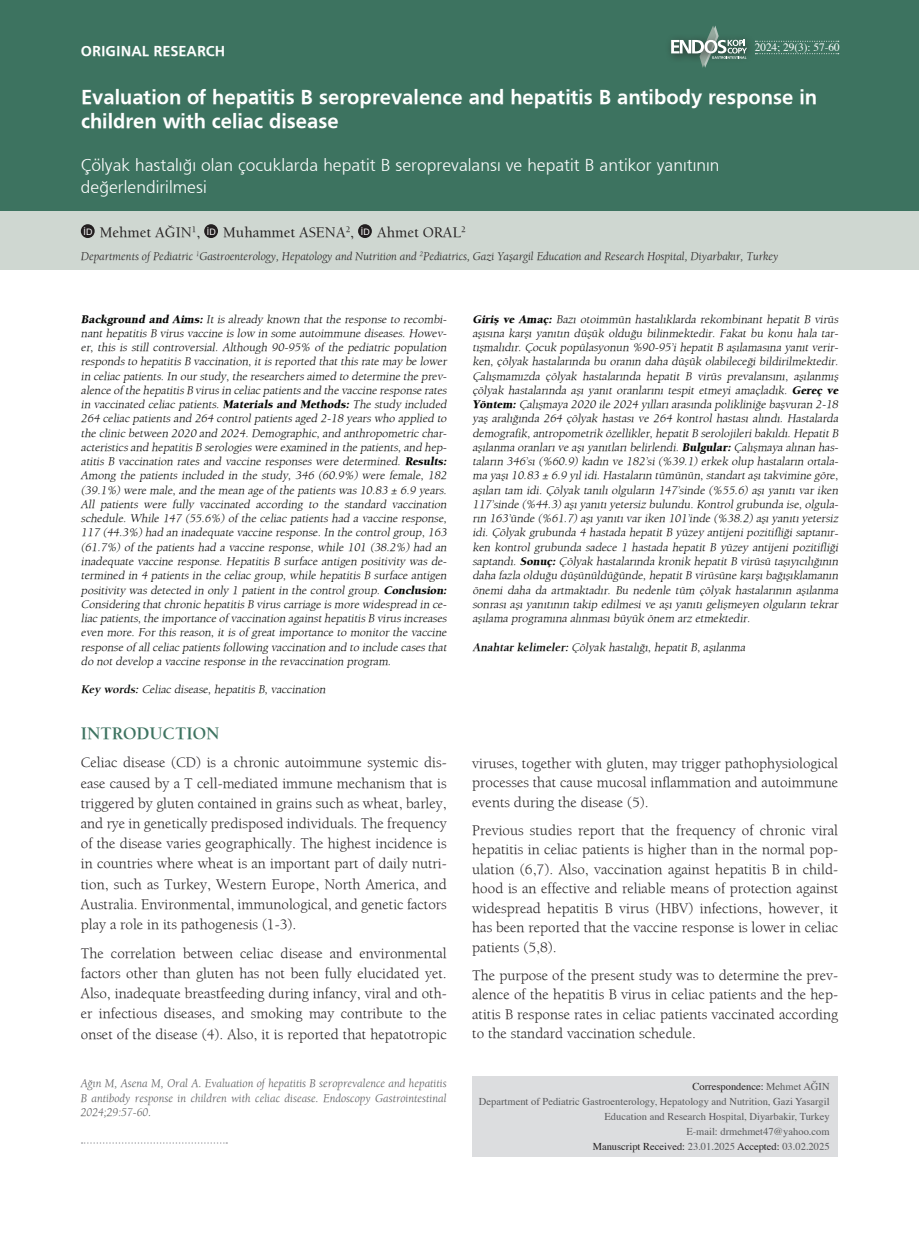
<style>
.page{position:relative;width:919px;height:1238px;background:#fff}
.page>*{position:absolute;margin:0;border:0;box-sizing:border-box;transform-origin:0 0}
.t1{font:700 21px/24px "Fruga Sans";color:#fff}
.t2{font:300 18px/21.6px "Fruga Sans";color:#fff}
.t3{font:700 18px "Berkeley";color:#3d7360}
.t4{font:300 15px/20.2px "Berkeley";color:#231f20;text-align:justify}
.t5{font:500 15px "Berkeley";color:#231f20}
.t6{font:700 15px "Fruga Sans";color:#fff}
.t7{font:italic 300 12px/14.2px "Berkeley";color:#040503;text-align:justify}
.t8{font:italic 300 12px/14.4px "Berkeley";color:#57585a;text-align:justify}
.t9{font:italic 300 12px "Berkeley";color:#231f20}
.t10{font:11.25px "Times";color:#fff}
.t11{font:10.5px/15px "Times";color:#57585a;text-align:right}
.s1{font-family:"Microsoft Sans Serif";font-weight:400;font-size:8.85px;color:#fff}
.s2{font-weight:900}
.s3{font-weight:700}
.s4{color:#231f20}
</style>
<div class="page">
<div style="left:0;top:0;width:918px;height:211px;background:#3d7360"></div>
<div style="left:0;top:211px;width:918px;height:59px;background:#cfd7d1"></div>
<svg style="left:756px;top:41px;width:82px;height:1px"></svg>
<svg style="left:756px;top:53px;width:82px;height:1px"></svg>
<div style="left:472px;top:1076px;width:366px;height:81px;background:#dcdddf"></div>
<svg style="left:671px;top:26px;width:76px;height:42px"></svg>
<svg style="left:82px;top:1142px;width:145px;height:1px"></svg>
<div style="left:81px;top:224px;width:14px;height:14px;background:#231f20;border-radius:50%"></div>
<div style="left:204px;top:224px;width:14px;height:14px;background:#231f20;border-radius:50%"></div>
<div style="left:358px;top:224px;width:14px;height:14px;background:#231f20;border-radius:50%"></div>
<p class="t6" style="left:81px;top:42px;width:146px">ORIGINAL RESEARCH</p>
<p class="t10" style="left:754px;top:40px;width:86px">2024; 29(3): 57-60</p>
<h1 class="t1" style="left:81px;top:85px;width:737px">Evaluation of hepatitis B seroprevalence and hepatitis B antibody response in children with celiac disease</h1>
<h2 class="t2" style="left:81px;top:154px;width:640px">Çölyak hastalığı olan çocuklarda hepatit B seroprevalansı ve hepatit B antikor yanıtının değerlendirilmesi</h2>
<p class="t5" style="left:84px;top:223px;width:383px"><span class="s1">İD</span> Mehmet AĞIN<sup>1</sup>, <span class="s1">İD</span> Muhammet ASENA<sup>2</sup>, <span class="s1">İD</span> Ahmet ORAL<sup>2</sup></p>
<p class="t9" style="left:81px;top:248px;width:699px">Departments of Pediatric <sup>1</sup>Gastroenterology, Hepatology and Nutrition and <sup>2</sup>Pediatrics, Gazi Yaşargil Education and Research Hospital, Diyarbakır, Turkey</p>
<p class="t7" style="left:81px;top:311px;width:370px"><span class="s2">Background and Aims:</span> It is already known that the response to recombi&shy;nant hepatitis B virus vaccine is low in some autoimmune diseases. Howev&shy;er, this is still controversial. Although 90-95% of the pediatric population respondsto hepatitisB vaccination,itisreported thatthisrate may be lower in celiac patients.In ourstudy,the researchersaimed to determine the prev&shy;alence of the hepatitisB virusin celiac patientsand the vaccine response rates in vaccinated celiac patients. <span class="s2">Materials and Methods:</span> The study included 264 celiac patientsand 264 controlpatientsaged 2-18 yearswho applied to the clinic between 2020 and 2024.Demographic,and anthropometric char&shy;acteristicsand hepatitisB serologieswere examined in the patients,and hep&shy;atitis B vaccination rates and vaccine responses were determined. <span class="s2">Results:<br></span>Among the patients included in the study, 346 (60.9%) were female, 182 (39.1%)were male,and the mean age of the patientswas10.83 ± 6.9 years.<br>All patients were fully vaccinated according to the standard vaccination schedule. While 147 (55.6%) of the celiac patients had a vaccine response, 117 (44.3%)had an inadequate vaccine response.In the controlgroup,163 (61.7%) of the patients had a vaccine response, while 101 (38.2%) had an inadequate vaccine response. Hepatitis B surface antigen positivity was de&shy;termined in 4 patients in the celiac group, while hepatitis B surface antigen positivity was detected in only 1 patient in the control group. <span class="s2">Conclusion:<br></span>Considering thatchronic hepatitisB viruscarriage ismore widespread in ce&shy;liac patients,the importance of vaccination againsthepatitisB virusincreases even more. For this reason, it is of great importance to monitor the vaccine response of allceliac patientsfollowing vaccination and to include casesthat do notdevelop a vaccine response in the revaccination program.</p>
<p class="t7" style="left:81px;top:682px;width:248px"><span class="s3">Key words:</span> Celiac disease,hepatitisB,vaccination</p>
<h2 class="t3" style="left:81px;top:722px;width:140px">INTRODUCTION</h2>
<p class="t4" style="left:81px;top:752px;width:367px">Celiac disease (CD) is a chronic autoimmune systemic dis&shy;ease caused by a T cell-mediated immune mechanism that is triggered by gluten contained in grains such as wheat, barley, and rye in genetically predisposed individuals. The frequency of the disease varies geographically. The highest incidence is in countries where wheat is an important part of daily nutri&shy;tion, such as Turkey, Western Europe, North America, and Australia. Environmental, immunological, and genetic factors play a role in its pathogenesis (1-3).</p>
<p class="t4" style="left:81px;top:942px;width:367px">The correlation between celiac disease and environmental factors other than gluten has not been fully elucidated yet.<br>Also, inadequate breastfeeding during infancy, viral and oth&shy;er infectious diseases, and smoking may contribute to the onset of the disease (4). Also, it is reported that hepatotropic</p>
<p class="t8" style="left:81px;top:1076px;width:367px">Ağın M, Asena M, Oral A. Evaluation of hepatitis B seroprevalence and hepatitis B antibody response in children with celiac disease. Endoscopy Gastrointestinal 2024;29:57-60.</p>
<p class="t7" style="left:472px;top:311px;width:370px"><span class="s2">Giriş ve Amaç:</span> Bazı otoimmün hastalıklarda rekombinant hepatit B virüs aşısına karşı yanıtın düşük olduğu bilinmektedir. Fakat bu konu hala tar&shy;tışmalıdır. Çocuk popülasyonun %90-95’i hepatit B aşılamasına yanıt verir&shy;ken, çölyak hastalarında bu oranın daha düşük olabileceği bildirilmektedir.<br>Çalışmamızda çölyak hastalarında hepatit B virüs prevalansını, aşılanmış çölyak hastalarında aşı yanıt oranlarını tespit etmeyi amaçladık. <span class="s2">Gereç ve Yöntem:</span> Çalışmaya 2020 ile 2024 yıllarıarasında polikliniğe başvuran 2-18 yaş aralığında 264 çölyak hastası ve 264 kontrol hastası alındı. Hastalarda demografik,antropometrik özellikler,hepatitB seroloj ileribakıldı.HepatitB aşılanma oranlarıve aşıyanıtlarıbelirlendi.<span class="s2">Bulgular:</span>Çalışmaya alınan has&shy;taların 346’sı (%60.9) kadın ve 182’si (%39.1) erkek olup hastaların ortala&shy;ma yaşı10.83 ± 6.9 yılidi.Hastaların tümünün,standartaşıtakvimine göre, aşıları tam idi. Çölyak tanılı olguların 147’sinde (%55.6) aşı yanıtı var iken 117’sinde (%44.3)aşıyanıtıyetersiz bulundu.Kontrolgrubunda ise,olgula&shy;rın 163’ünde (%61.7)aşıyanıtıvariken 101’inde (%38.2)aşıyanıtıyetersiz idi. Çölyak grubunda 4 hastada hepatit B yüzey antij eni pozitifliği saptanır&shy;ken kontrol grubunda sadece 1 hastada hepatit B yüzey antij eni pozitifliği saptandı. <span class="s2">Sonuç:</span> Çölyak hastalarında kronik hepatit B virüsü taşıyıcılığının daha fazla olduğu düşünüldüğünde,hepatitB virüsüne karşıbağışıklamanın önemi daha da artmaktadır. Bu nedenle tüm çölyak hastalarının aşılanma sonrası aşı yanıtının takip edilmesi ve aşı yanıtı gelişmeyen olguların tekrar aşılama programına alınmasıbüyük önem arz etmektedir.</p>
<p class="t7" style="left:472px;top:639px;width:277px"><span class="s3">Anahtar kelimeler:</span> Çölyak hastalığı,hepatitB,aşılanma</p>
<p class="t4" style="left:472px;top:753px;width:367px;line-height:19.5px">viruses, together with gluten, may trigger pathophysiological processes that cause mucosal inflammation and autoimmune events during the disease (5).</p>
<p class="t4" style="left:472px;top:820px;width:367px;line-height:19.5px">Previous studies report that the frequency of chronic viral hepatitis in celiac patients is higher than in the normal pop&shy;ulation (6,7). Also, vaccination against hepatitis B in child&shy;hood is an effective and reliable means of protection against widespread hepatitis B virus (HBV) infections, however, it has been reported that the vaccine response is lower in celiac patients (5,8).</p>
<p class="t4" style="left:472px;top:965px;width:367px;line-height:19.5px">The purpose of the present study was to determine the prev&shy;alence of the hepatitis B virus in celiac patients and the hep&shy;atitis B response rates in celiac patients vaccinated according to the standard vaccination schedule.</p>
<p class="t11" style="left:479px;top:1079px;width:352px"><span class="s4">Correspondence:</span> Mehmet AĞIN<br>Department of Pediatric Gastroenterology, Hepatology and Nutrition, Gazi Yasargil Education and Research Hospital, Diyarbakir, Turkey<br>E-mail: drmehmet47@yahoo.com<br><span class="s4">Manuscript Received:</span> 23.01.2025 <span class="s4">Accepted:</span> 03.02.2025</p>
</div>
